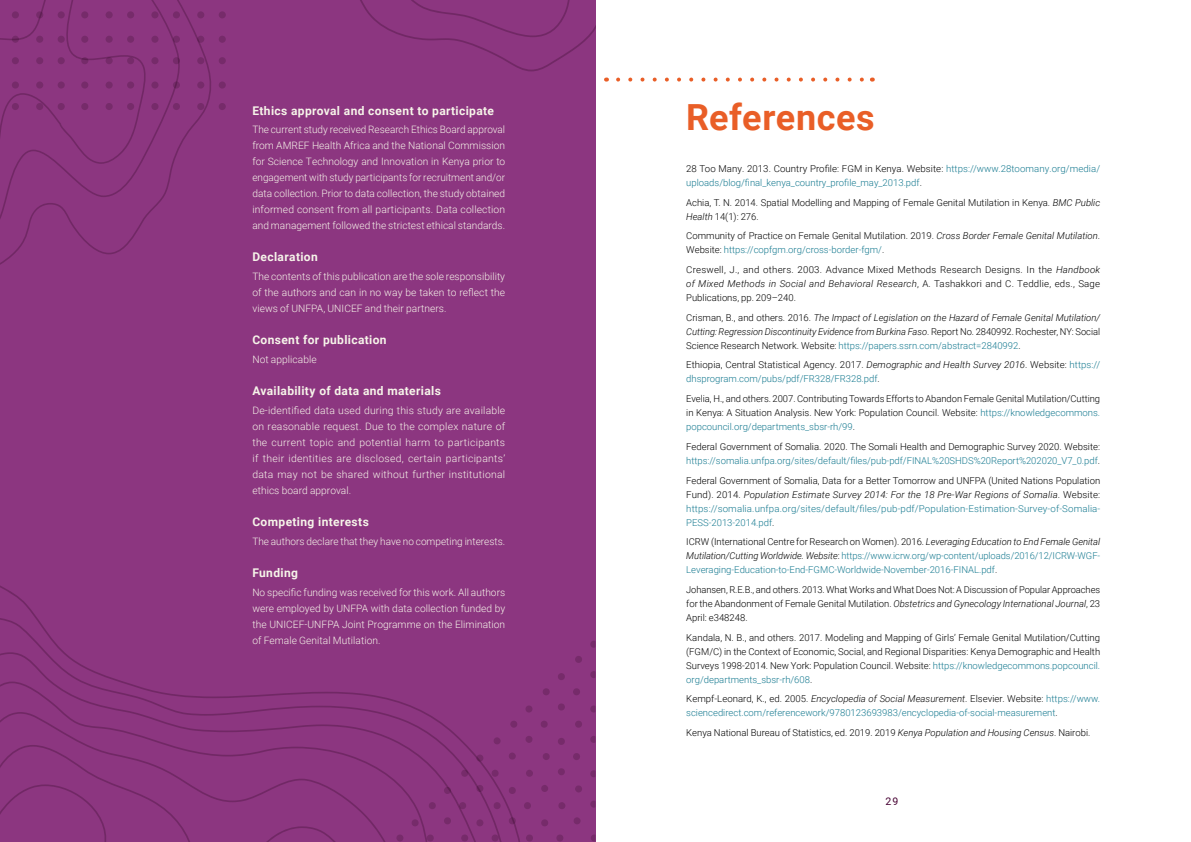
<style>
.page{position:relative;width:1191px;height:842px;background:#fff}
.page>*{position:absolute;margin:0;border:0;box-sizing:border-box;transform-origin:0 0}
.t1{font:700 36px "Roboto";letter-spacing:.015em;color:#e95e27}
.t2{font:700 12px "Roboto";letter-spacing:.03em;color:#f6f4e9}
.t3{font:10.5px "Roboto";color:#460032}
.t4{font:300 10.2px/16px "Roboto";letter-spacing:.005em;color:#f6f4e9;text-align:justify}
.t5{font:300 9.5px/14px "Roboto";color:#000;text-align:justify}
.t6{font:300 9.5px/14px "Roboto";color:#187b91}
.t7{font:italic 300 9.5px/14px "Roboto";letter-spacing:-.005em;color:#000;text-align:justify}
.s1{color:#000}
.s2{font-style:italic}
.s3{color:#187b91}
.s4{font-style:normal}
.s5{font-style:normal;color:#187b91}
.s6{font-style:italic;color:#000}
</style>
<div class="page">
<div style="left:0;top:0;width:595px;height:842px;background:#8c3680"></div>
<svg style="left:219px;top:11px;width:7px;height:99px"></svg>
<svg style="left:524px;top:641px;width:71px;height:201px"></svg>
<svg style="left:360px;top:0;width:235px;height:71px"></svg>
<svg style="left:0;top:586px;width:506px;height:256px"></svg>
<svg style="left:0;top:0;width:211px;height:265px"></svg>
<svg style="left:618px;top:78px;width:246px;height:4px"></svg>
<p class="t2" style="left:252px;top:102px;width:243px">Ethics approval and consent to participate</p>
<p class="t4" style="left:252px;top:121px;width:254px">The current study received Research Ethics Board approval from AMREF Health Africa and the National Commission for Science Technology and Innovation in Kenya prior to engagement with study participants for recruitment and/or data collection. Prior to data collection, the study obtained informed consent from all participants. Data collection and management followed the strictest ethical standards.</p>
<p class="t2" style="left:252px;top:249px;width:67px">Declaration</p>
<p class="t4" style="left:252px;top:268px;width:254px">The contents of this publication are the sole responsibility of the authors and can in no way be taken to reflect the views of UNFPA, UNICEF and their partners.</p>
<p class="t2" style="left:252px;top:332px;width:136px">Consent for publication</p>
<p class="t4" style="left:252px;top:351px;width:66px">Not applicable</p>
<p class="t2" style="left:252px;top:382px;width:190px">Availability of data and materials</p>
<p class="t4" style="left:252px;top:402px;width:254px">De-identified data used during this study are available on reasonable request. Due to the complex nature of the current topic and potential harm to participants if their identities are disclosed, certain participants’ data may not be shared without further institutional ethics board approval.</p>
<p class="t2" style="left:252px;top:513px;width:118px">Competing interests</p>
<p class="t4" style="left:252px;top:533px;width:254px">The authors declare that they have no competing interests.</p>
<p class="t2" style="left:252px;top:564px;width:47px">Funding</p>
<p class="t4" style="left:252px;top:584px;width:254px">No specific funding was received for this work. All authors were employed by UNFPA with data collection funded by the UNICEF-UNFPA Joint Programme on the Elimination of Female Genital Mutilation.</p>
<h1 class="t1" style="left:686px;top:92px;width:190px">References</h1>
<p class="t6" style="left:686px;top:161px;width:415px"><span class="s1">28 Too Many. 2013. Country Profile: FGM in Kenya. Website:</span> https://www.28toomany.org/media/ uploads/blog/final_kenya_country_profile_may_2013.pdf<span class="s1">.</span></p>
<p class="t5" style="left:686px;top:195px;width:415px">Achia, T. N. 2014. Spatial Modelling and Mapping of Female Genital Mutilation in Kenya. <span class="s2">BMC Public<br>Health</span> 14(1): 276.</p>
<p class="t5" style="left:686px;top:229px;width:415px">Community of Practice on Female Genital Mutilation. 2019. <span class="s2">Cross Border Female Genital Mutilation</span>.<br>Website: <span class="s3">https://copfgm.org/cross-border-fgm/</span>.</p>
<p class="t5" style="left:686px;top:262px;width:415px">Creswell, J., and others. 2003. Advance Mixed Methods Research Designs. In the <span class="s2">Handbook of Mixed Methods in Social and Behavioral Research</span>, A. Tashakkori and C. Teddlie, eds., Sage Publications, pp. 209–240.</p>
<p class="t7" style="left:686px;top:310px;width:415px"><span class="s4">Crisman, B., and others. 2016.</span> The Impact of Legislation on the Hazard of Female Genital Mutilation/ Cutting: Regression Discontinuity Evidence from Burkina Faso<span class="s4">. Report No. 2840992. Rochester, NY: Social Science Research Network. Website:</span> <span class="s5">https://papers.ssrn.com/abstract=2840992</span><span class="s4">.</span></p>
<p class="t5" style="left:686px;top:358px;width:415px">Ethiopia, Central Statistical Agency. 2017. <span class="s2">Demographic and Health Survey 2016</span>. Website: <span class="s3">https:// dhsprogram.com/pubs/pdf/FR328/FR328.pdf</span>.</p>
<p class="t5" style="left:686px;top:391px;width:415px">Evelia, H., and others. 2007. Contributing Towards Efforts to Abandon Female Genital Mutilation/Cutting in Kenya: A Situation Analysis. New York: Population Council. Website: <span class="s3">https://knowledgecommons. popcouncil.org/departments_sbsr-rh/99</span>.</p>
<p class="t6" style="left:686px;top:439px;width:415px"><span class="s1">Federal Government of Somalia. 2020. The Somali Health and Demographic Survey 2020. Website: </span>https://somalia.unfpa.org/sites/default/files/pub-pdf/FINAL%20SHDS%20Report%202020_V7_0.pdf<span class="s1">.</span></p>
<p class="t6" style="left:686px;top:473px;width:416px;text-align:justify"><span class="s1">Federal Government of Somalia, Data for a Better Tomorrow and UNFPA (United Nations Population Fund). 2014.</span> <span class="s6">Population Estimate Survey 2014: For the 18 Pre-War Regions of Somalia</span><span class="s1">. Website: </span>https://somalia.unfpa.org/sites/default/files/pub-pdf/Population-Estimation-Survey-of-Somalia-PESS-2013-2014.pdf<span class="s1">.</span></p>
<p class="t6" style="left:686px;top:534px;width:415px;text-align:justify"><span class="s1">ICRW (International Centre for Research on Women). 2016.</span> <span class="s6">Leveraging Education to End Female Genital Mutilation/Cutting Worldwide. Website</span><span class="s1">:</span> https://www.icrw.org/wp-content/uploads/2016/12/ICRW-WGF-Leveraging-Education-to-End-FGMC-Worldwide-November-2016-FINAL.pdf<span class="s1">.</span></p>
<p class="t5" style="left:686px;top:582px;width:415px">Johansen, R.E.B., and others. 2013. What Works and What Does Not: A Discussion of Popular Approaches for the Abandonment of Female Genital Mutilation. <span class="s2">Obstetrics and Gynecology International Journal</span>, 23<br>April: e348248.</p>
<p class="t5" style="left:686px;top:630px;width:415px">Kandala, N. B., and others. 2017. Modeling and Mapping of Girls’ Female Genital Mutilation/Cutting (FGM/C) in the Context of Economic, Social, and Regional Disparities: Kenya Demographic and Health Surveys 1998-2014. New York: Population Council. Website: <span class="s3">https://knowledgecommons.popcouncil. org/departments_sbsr-rh/608</span>.</p>
<p class="t6" style="left:686px;top:691px;width:415px"><span class="s1">Kempf-Leonard, K., ed. 2005.</span> <span class="s6">Encyclopedia of Social Measurement</span><span class="s1">. Elsevier. Website:</span> https://www. sciencedirect.com/referencework/9780123693983/encyclopedia-of-social-measurement<span class="s1">.</span></p>
<p class="t5" style="left:686px;top:725px;width:406px">Kenya National Bureau of Statistics, ed. 2019. 2019 <span class="s2">Kenya Population and Housing Census</span>. Nairobi.</p>
<p class="t3" style="left:885px;top:794px;width:14px">29</p>
</div>
